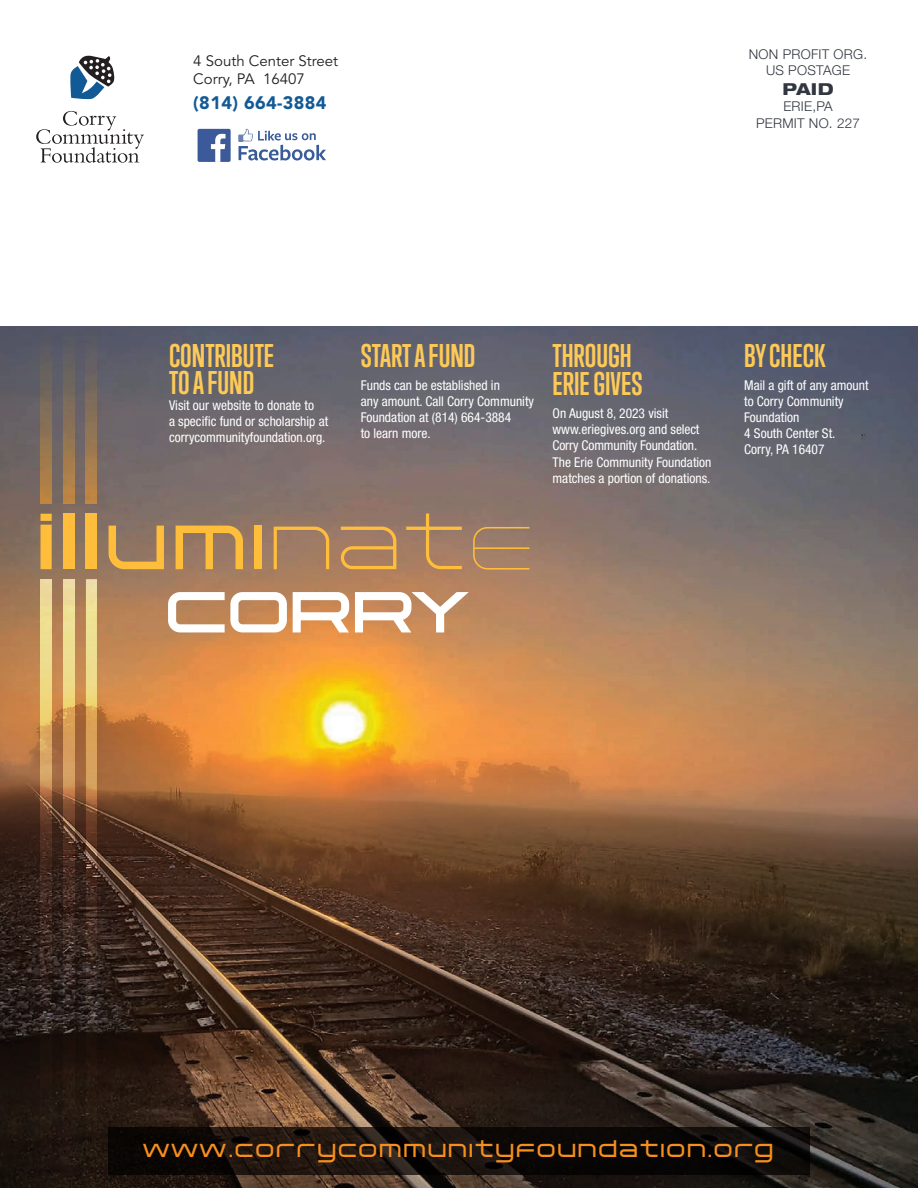
<style>
.page{position:relative;width:918px;height:1188px;background:#fff}
.page>*{position:absolute;margin:0;border:0;box-sizing:border-box;transform-origin:0 0}
.t1{font:700 30px/27px "Trump Gothic Pro";color:#feca57}
.t2{font:300 24px "Tachyon";letter-spacing:.06em;color:#f68f1e}
.t3{font:900 18px "Avenir LT Std";letter-spacing:.02em;color:#125a96}
.t4{font:800 expanded 16.5px "Helvetica Neue LT Std";color:#323640}
.t5{font:15px/18px "Avenir LT Std";color:#231f20}
.t6{font:condensed 13.5px/16.2px "Helvetica Neue LT Std";color:#fff}
.t7{font:300 13.5px/16.2px "Helvetica Neue LT Std";letter-spacing:.02em;color:#323640;text-align:center}
</style>
<div class="page">
<img style="left:0;top:1054px;width:918px;height:134px">
<svg style="left:108px;top:1127px;width:702px;height:48px;background:#120c09"></svg>
<img style="left:0;top:326px;width:918px;height:728px">
<div style="left:198px;top:129px;width:33px;height:33px;background:#3c5a99;border-radius:2px"></div>
<svg style="left:211px;top:134px;width:14px;height:28px"></svg>
<svg style="left:238px;top:129px;width:88px;height:32px"></svg>
<svg style="left:86px;top:579px;width:11px;height:609px;background:#7b6140"></svg>
<svg style="left:63px;top:579px;width:11px;height:609px;background:#775f3f"></svg>
<svg style="left:40px;top:579px;width:12px;height:609px;background:#755e3e"></svg>
<svg style="left:86px;top:326px;width:11px;height:177px;background:#866e57"></svg>
<svg style="left:63px;top:326px;width:11px;height:177px;background:#846d56"></svg>
<svg style="left:40px;top:326px;width:12px;height:177px;background:#826c55"></svg>
<svg style="left:168px;top:592px;width:119px;height:40px"></svg>
<svg style="left:293px;top:592px;width:56px;height:40px"></svg>
<svg style="left:355px;top:592px;width:114px;height:40px"></svg>
<svg style="left:40px;top:514px;width:12px;height:55px"></svg>
<div style="left:63px;top:514px;width:11px;height:55px;background:#febd3b"></div>
<div style="left:86px;top:514px;width:11px;height:55px;background:#febd3b"></div>
<svg style="left:109px;top:526px;width:55px;height:43px;background:#b78f53"></svg>
<svg style="left:176px;top:526px;width:67px;height:43px;background:#c39552"></svg>
<div style="left:255px;top:526px;width:7px;height:43px;background:#febd3b"></div>
<svg style="left:274px;top:527px;width:55px;height:42px;background:#af865d"></svg>
<svg style="left:341px;top:527px;width:55px;height:42px;background:#bb8d59"></svg>
<svg style="left:406px;top:514px;width:56px;height:55px;background:#ac8460"></svg>
<svg style="left:473px;top:527px;width:56px;height:43px;background:#a98563"></svg>
<svg style="left:70px;top:55px;width:45px;height:45px"></svg>
<svg style="left:36px;top:111px;width:108px;height:52px"></svg>
<p class="t5" style="left:193px;top:53px;width:146px">4 South Center Street<br>Corry, PA 16407</p>
<p class="t3" style="left:193px;top:92px;width:135px">(814) 664-3884</p>
<p class="t7" style="left:749px;top:46px;width:120px">NON PROFIT ORG.<br>US POSTAGE</p>
<p class="t4" style="left:782px;top:78px;width:53px">PAID</p>
<p class="t7" style="left:756px;top:98px;width:106px">ERIE,PA<br>PERMIT NO. 227</p>
<p class="t1" style="left:169px;top:342px;width:107px">CONTRIBUTE<br>TO A FUND</p>
<p class="t6" style="left:169px;top:397px;width:161px">Visit our website to donate to<br>a specific fund or scholarship at corrycommunityfoundation.org.</p>
<p class="t1" style="left:361px;top:342px;width:116px">START A FUND</p>
<p class="t6" style="left:361px;top:377px;width:175px">Funds can be established in<br>any amount. Call Corry Community<br>Foundation at (814) 664-3884<br>to learn more.</p>
<p class="t1" style="left:553px;top:341px;width:91px;line-height:28.5px">THROUGH<br>ERIE GIVES</p>
<p class="t6" style="left:553px;top:405px;width:161px">On August 8, 2023 visit www.eriegives.org and select<br>Corry Community Foundation.<br>The Erie Community Foundation matches a portion of donations.</p>
<p class="t1" style="left:744px;top:342px;width:83px">BY CHECK</p>
<p class="t6" style="left:744px;top:377px;width:126px">Mail a gift of any amount to Corry Community<br>Foundation<br>4 South Center St.<br>Corry, PA 16407</p>
<p class="t2" style="left:143px;top:1134px;width:633px">www.corrycommunityfoundation.org</p>
</div>
